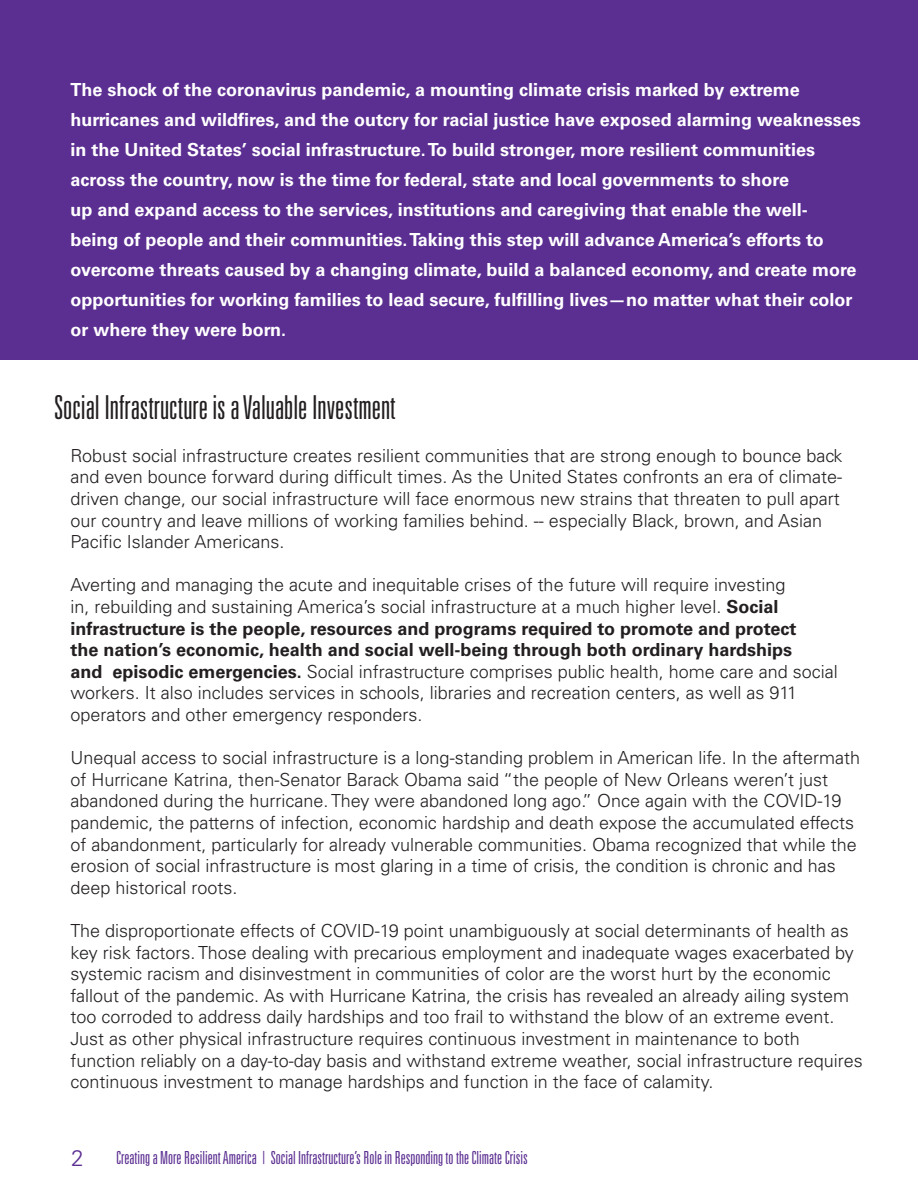
<style>
.page{position:relative;width:918px;height:1188px;background:#fff}
.page>*{position:absolute;margin:0;border:0;box-sizing:border-box;transform-origin:0 0}
.t1{font:300 ultra-condensed 33px "Univers LT Std";color:#231f20}
.t2{font:300 22.5px "Univers LT Std";color:#5b2e91}
.t3{font:300 18px/21.6px "Univers LT Std";color:#231f20}
.t4{font:700 18px/30px "Univers LT Std";color:#fff}
.t5{font:300 ultra-condensed 18px "Univers LT Std";color:#5b2e91}
.s1{font-weight:700}
</style>
<div class="page">
<div style="left:0;top:0;width:918px;height:360px;background:#5b2e91"></div>
<p class="t4" style="left:70px;top:75px;width:792px">The shock of the coronavirus pandemic, a mounting climate crisis marked by extreme hurricanes and wildfires, and the outcry for racial justice have exposed alarming weaknesses in the United States’ social infrastructure. To build stronger, more resilient communities across the country, now is the time for federal, state and local governments to shore<br>up and expand access to the services, institutions and caregiving that enable the well-<br>being of people and their communities. Taking this step will advance America’s efforts to overcome threats caused by a changing climate, build a balanced economy, and create more opportunities for working families to lead secure, fulfilling lives—no matter what their color or where they were born.</p>
<h1 class="t1" style="left:54px;top:390px;width:343px">Social Infrastructure is a Valuable Investment</h1>
<p class="t3" style="left:70px;top:445px;width:774px">Robust social infrastructure creates resilient communities that are strong enough to bounce back and even bounce forward during difficult times. As the United States confronts an era of climate&shy;driven change, our social infrastructure will face enormous new strains that threaten to pull apart our country and leave millions of working families behind. -- especially Black, brown, and Asian Pacific Islander Americans.</p>
<p class="t3" style="left:70px;top:574px;width:769px">Averting and managing the acute and inequitable crises of the future will require investing<br>in, rebuilding and sustaining America’s social infrastructure at a much higher level. <span class="s1">Social infrastructure is the people, resources and programs required to promote and protect<br>the nation’s economic, health and social well-being through both ordinary hardships<br>and episodic emergencies.</span> Social infrastructure comprises public health, home care and social workers. It also includes services in schools, libraries and recreation centers, as well as 911 operators and other emergency responders.</p>
<p class="t3" style="left:70px;top:747px;width:791px">Unequal access to social infrastructure is a long-standing problem in American life. In the aftermath of Hurricane Katrina, then-Senator Barack Obama said “the people of New Orleans weren’t just abandoned during the hurricane. They were abandoned long ago.” Once again with the COVID-19 pandemic, the patterns of infection, economic hardship and death expose the accumulated effects of abandonment, particularly for already vulnerable communities. Obama recognized that while the erosion of social infrastructure is most glaring in a time of crisis, the condition is chronic and has deep historical roots.</p>
<p class="t3" style="left:70px;top:920px;width:794px">The disproportionate effects of COVID-19 point unambiguously at social determinants of health as key risk factors. Those dealing with precarious employment and inadequate wages exacerbated by systemic racism and disinvestment in communities of color are the worst hurt by the economic fallout of the pandemic. As with Hurricane Katrina, the crisis has revealed an already ailing system too corroded to address daily hardships and too frail to withstand the blow of an extreme event.<br>Just as other physical infrastructure requires continuous investment in maintenance to both function reliably on a day-to-day basis and withstand extreme weather, social infrastructure requires continuous investment to manage hardships and function in the face of calamity.</p>
<p class="t2" style="left:71px;top:1144px;width:14px">2</p>
<p class="t5" style="left:116px;top:1148px;width:413px">Creating a More Resilient America | Social Infrastructure’s Role in Responding to the Climate Crisis</p>
</div>
